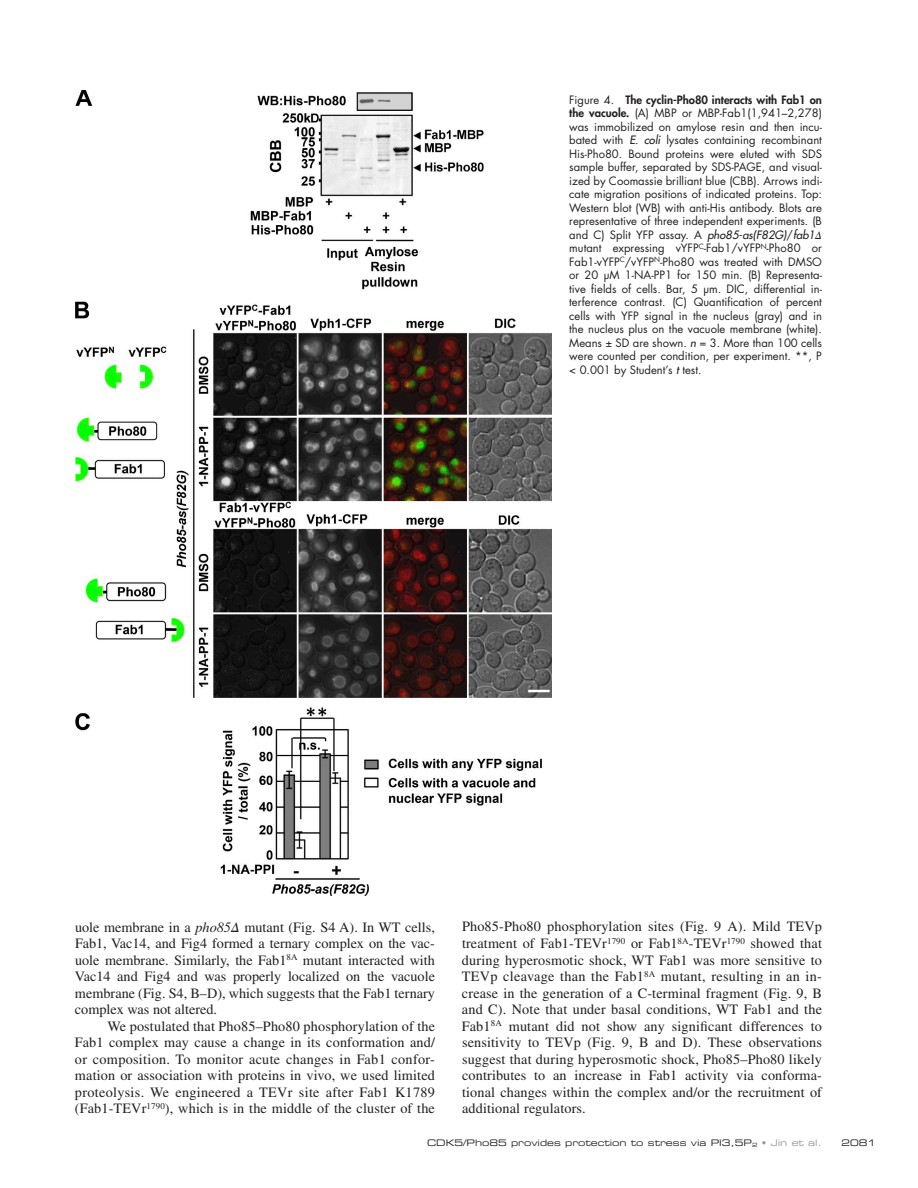
<style>
.page{position:relative;width:918px;height:1188px;background:#fff}
.page>*{position:absolute;margin:0;border:0;box-sizing:border-box;transform-origin:0 0}
.t1{font:14.25px/16.5px "Times LT Std";letter-spacing:.01em;color:#231f20;text-align:justify}
.t2{font:11.25px/13.5px "Futura Std";color:#231f20;text-align:justify}
.t3{font:9px "Eurostile LT Std Ex 2";color:#231f20}
.s1{font-weight:800}
.s2{font-weight:500;font-style:italic}
.s3{font-family:"STIX General";font-style:italic}
.s4{font-style:italic}
.s5{color:#949698}
</style>
<div class="page">
<img style="left:75px;top:90px;width:476px;height:805px">
<p class="t2" style="left:569px;top:93px;width:254px">Figure 4. <span class="s1">The cyclin-Pho80 interacts with Fab1 on the vacuole.</span> (A) MBP or MBP-Fab1(1,941–2,278) was immobilized on amylose resin and then incu&shy;bated with <span class="s2">E. coli</span> lysates containing recombinant His-Pho80. Bound proteins were eluted with SDS sample buffer, separated by SDS-PAGE, and visual&shy;ized by Coomassie brilliant blue (CBB). Arrows indi&shy;cate migration positions of indicated proteins. Top:<br>Western blot (WB) with anti-His antibody. Blots are representative of three independent experiments. (B and C) Split YFP assay. A <span class="s2">pho85-as(F82G)</span>/<span class="s2">fab1</span><span class="s3">Δ </span>mutant expressing vYFP<sup>C</sup>-Fab1/vYFP<sup>N</sup>-Pho80 or Fab1-vYFP<sup>C</sup>/vYFP<sup>N</sup>-Pho80 was treated with DMSO or 20 µM 1-NA-PP1 for 150 min. (B) Representa&shy;tive fields of cells. Bar, 5 µm. DIC, differential in&shy;terference contrast. (C) Quantification of percent cells with YFP signal in the nucleus (gray) and in the nucleus plus on the vacuole membrane (white).<br>Means ± SD are shown. <span class="s2">n</span> = 3. More than 100 cells were counted per condition, per experiment. **, P &lt; 0.001 by Student’s <span class="s2">t</span> test.</p>
<p class="t1" style="left:75px;top:918px;width:362px">uole membrane in a <span class="s4">pho85</span><span class="s3">Δ</span> mutant (Fig. S4 A). In WT cells, Fab1, Vac14, and Fig4 formed a ternary complex on the vac&shy;uole membrane. Similarly, the Fab1<sup>8A</sup> mutant interacted with Vac14 and Fig4 and was properly localized on the vacuole membrane (Fig. S4, B–D), which suggests that the Fab1 ternary complex was not altered.</p>
<p class="t1" style="left:75px;top:1017px;width:362px;text-indent:32px">We postulated that Pho85–Pho80 phosphorylation of the Fab1 complex may cause a change in its conformation and/ or composition. To monitor acute changes in Fab1 confor&shy;mation or association with proteins in vivo, we used limited proteolysis. We engineered a TEVr site after Fab1 K1789 (Fab1-TEVr<sup>1790</sup>), which is in the middle of the cluster of the</p>
<p class="t1" style="left:462px;top:918px;width:362px">Pho85-Pho80 phosphorylation sites (Fig. 9 A). Mild TEVp treatment of Fab1-TEVr<sup>1790</sup> or Fab1<sup>8A</sup>-TEVr<sup>1790</sup> showed that during hyperosmotic shock, WT Fab1 was more sensitive to TEVp cleavage than the Fab1<sup>8A</sup> mutant, resulting in an in&shy;crease in the generation of a C-terminal fragment (Fig. 9, B and C). Note that under basal conditions, WT Fab1 and the Fab1<sup>8A</sup> mutant did not show any significant differences to sensitivity to TEVp (Fig. 9, B and D). These observations suggest that during hyperosmotic shock, Pho85–Pho80 likely contributes to an increase in Fab1 activity via conforma&shy;tional changes within the complex and/or the recruitment of additional regulators.</p>
<p class="t3" style="left:427px;top:1136px;width:396px">CDK5/Pho85 provides protection to stress via PI3,5P<sub>2</sub> <span class="s5">• Jin et al.</span></p>
<p class="t3" style="left:842px;top:1136px;width:36px">2081</p>
</div>
